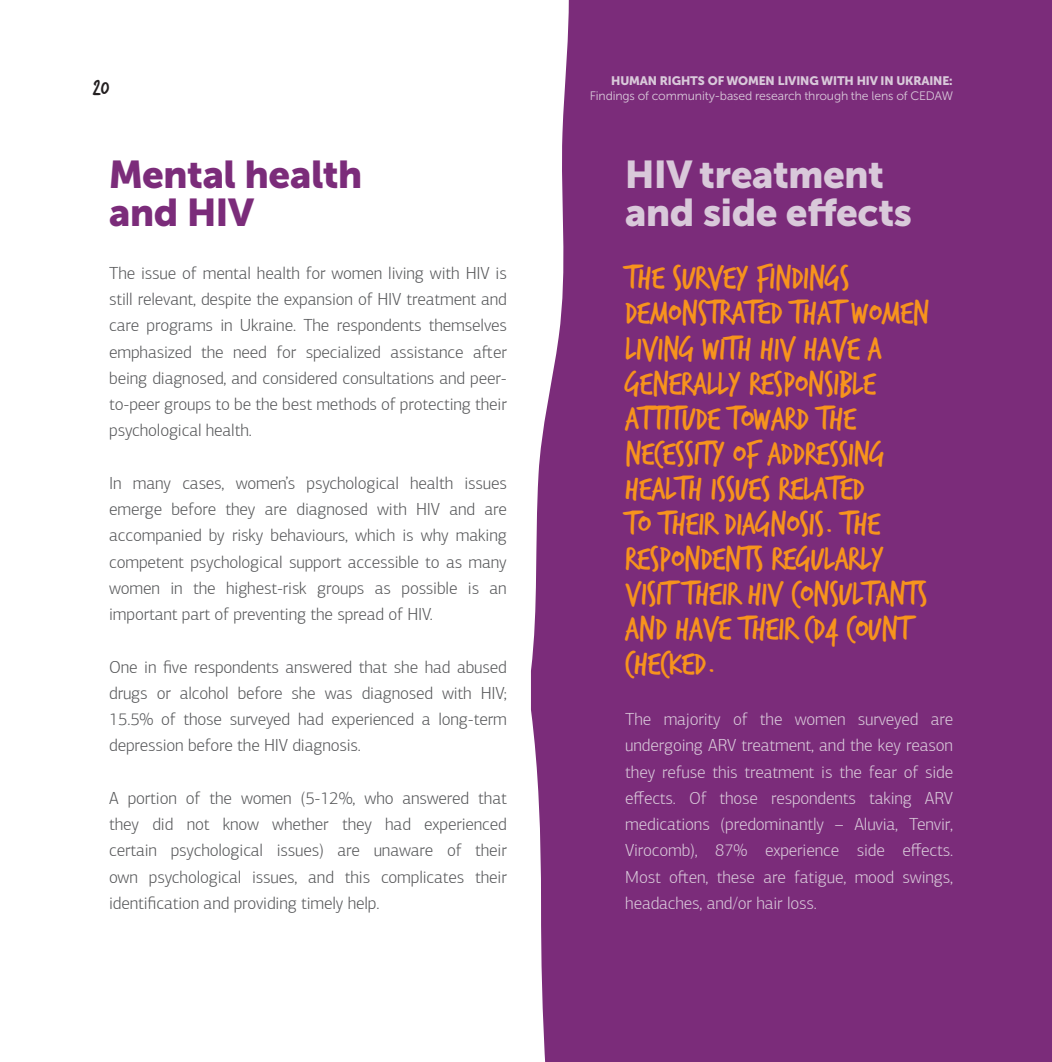
<style>
.page{position:relative;width:1052px;height:1062px;background:#fff}
.page>*{position:absolute;margin:0;border:0;box-sizing:border-box;transform-origin:0 0}
.t1{font:38.5px/38.5px "Museo Sans Cyrl 900";letter-spacing:-.01em;color:#d9c9da}
.t2{font:38.5px/38.5px "Museo Sans Cyrl 900";letter-spacing:-.01em;color:#7b2c7a}
.t3{font:35px/35px "Trash Hand";letter-spacing:-.01em;color:#f7931d}
.t4{font:24.5px "Trash Hand";color:#231f20}
.t5{font:300 17.5px/26.2px "PF Agora Sans Pro";letter-spacing:-.01em;color:#57585a;text-align:justify}
.t6{font:300 17.5px/26.2px "PF Agora Sans Pro";letter-spacing:-.01em;color:#d9c9da;text-align:justify}
.t7{font:12.25px "Museo Sans Cyrl 300";letter-spacing:-.01em;color:#d9c9da}
.t8{font:12.25px "Museo Sans Cyrl 900";letter-spacing:-.01em;color:#d9c9da}
</style>
<div class="page">
<div style="left:531px;top:0;width:521px;height:1062px;background:#7b2c7a"></div>
<h3 class="t4" style="left:93px;top:76px;width:18px">20</h3>
<h1 class="t2" style="left:109px;top:155px;width:255px">Mental health and HIV</h1>
<p class="t5" style="left:109px;top:260px;width:399px">The issue of mental health for women living with HIV is still relevant, despite the expansion of HIV treatment and care programs in Ukraine. The respondents themselves emphasized the need for specialized assistance after being diagnosed, and considered consultations and peer&shy;to-peer groups to be the best methods of protecting their psychological health.</p>
<p class="t5" style="left:109px;top:470px;width:399px">In many cases, women’s psychological health issues emerge before they are diagnosed with HIV and are accompanied by risky behaviours, which is why making competent psychological support accessible to as many women in the highest-risk groups as possible is an important part of preventing the spread of HIV.</p>
<p class="t5" style="left:109px;top:653px;width:399px">One in five respondents answered that she had abused drugs or alcohol before she was diagnosed with HIV; 15.5% of those surveyed had experienced a long-term depression before the HIV diagnosis.</p>
<p class="t5" style="left:109px;top:785px;width:399px">A portion of the women (5-12%, who answered that they did not know whether they had experienced certain psychological issues) are unaware of their own psychological issues, and this complicates their identification and providing timely help.</p>
<p class="t8" style="left:611px;top:74px;width:343px">HUMAN RIGHTS OF WOMEN LIVING WITH HIV IN UKRAINE:</p>
<p class="t7" style="left:590px;top:89px;width:365px">Findings of community-based research through the lens of CEDAW</p>
<h1 class="t1" style="left:625px;top:155px;width:288px">HIV treatment and side effects</h1>
<p class="t3" style="left:625px;top:262px;width:306px">THE SURVEY FINDINGS<br>DEMONSTRATED THAT WOMEN<br>LIVING WITH HIV HAVE A<br>GENERALLY RESPONSIBLE<br>ATTITUDE TOWARD THE<br>NECESSITY OF ADDRESSING<br>HEALTH ISSUES RELATED<br>TO THEIR DIAGNOSIS. THE<br>RESPONDENTS REGULARLY<br>VISIT THEIR HIV CONSULTANTS<br>AND HAVE THEIR CD4 COUNT<br>CHECKED.</p>
<p class="t6" style="left:625px;top:706px;width:329px">The majority of the women surveyed are undergoing ARV treatment, and the key reason they refuse this treatment is the fear of side effects. Of those respondents taking ARV medications (predominantly – Aluvia, Tenvir, Virocomb), 87% experience side effects.<br>Most often, these are fatigue, mood swings, headaches, and/or hair loss.</p>
</div>
